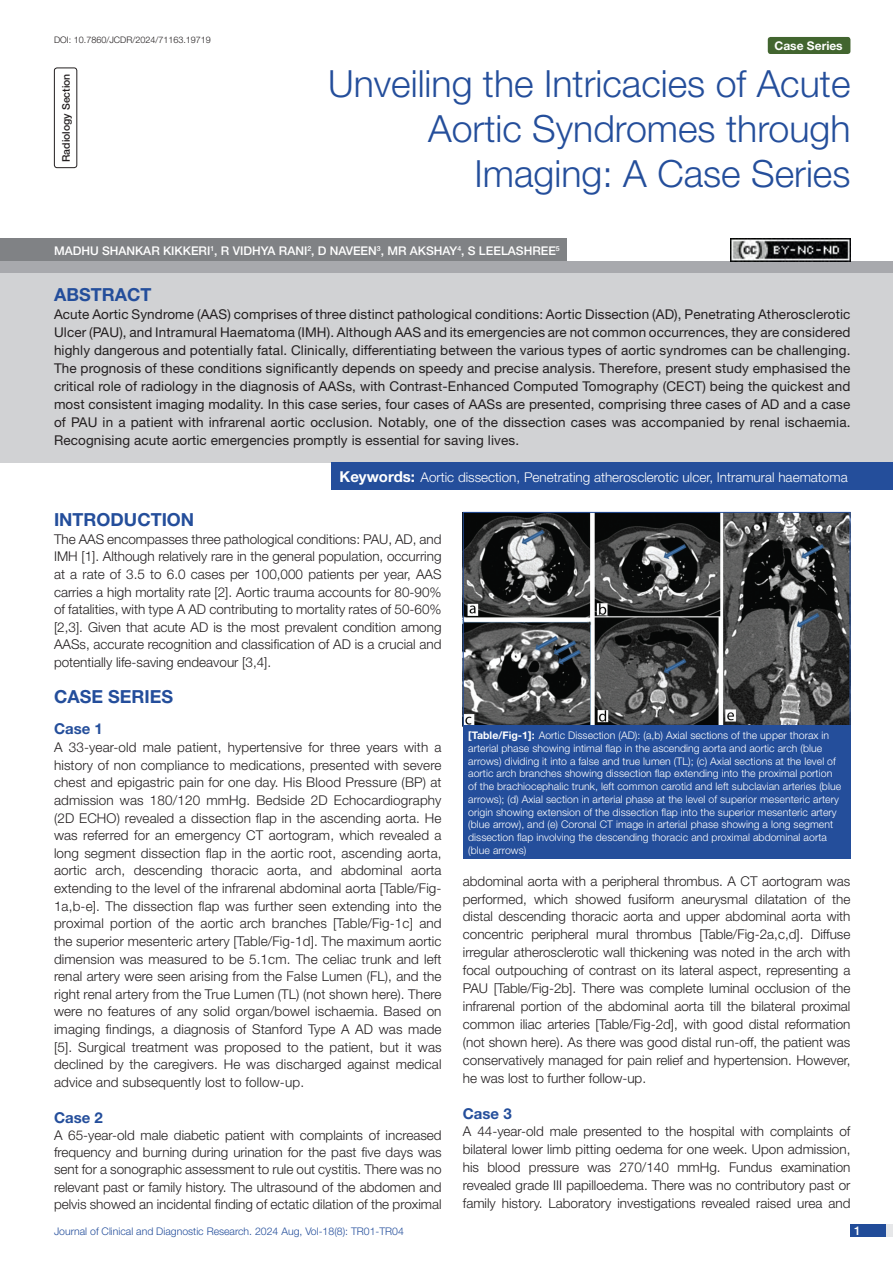
<style>
.page{position:relative;width:893px;height:1263px;background:#fff}
.page>*{position:absolute;margin:0;border:0;box-sizing:border-box;transform-origin:0 0}
.t1{font:300 37.5px/45px "Helvetica Neue";color:#244e9b;text-align:right}
.Heading{font:700 18px "Helvetica Neue";color:#244e9b}
.Abstract_head{font:700 18px "Helvetica Neue";color:#244e9b}
.HEAD_2{font:700 15px "Helvetica Neue";color:#244e9b}
.Body_text{font:300 13.5px/17.7px "Helvetica Neue";color:#231f20;text-align:justify}
.Abstract_Text{font:13.5px/18px "Helvetica Neue";letter-spacing:.01em;color:#231f20;text-align:justify}
.Key_words{font:300 13.5px "Helvetica Neue";color:#fff}
.Author{font:500 12px "Helvetica Neue";color:#fff}
.t2{font:700 12px "Helvetica Neue";color:#fff}
.TABLE_FIG{font:300 10.5px/12.8px "Helvetica Neue";letter-spacing:.005em;color:#fff}
.t3{font:300 10.5px "Helvetica Neue";color:#244e9b}
.section{font:500 10.5px "Helvetica Neue";color:#231f20}
.DOI{font:300 9px "Helvetica Neue";color:#231f20}
.s1{font-weight:700;font-size:15px}
.s2{font-weight:700}
</style>
<div class="page">
<div style="left:850px;top:1224px;width:43px;height:13px;background:#e6e7e9"></div>
<div style="left:850px;top:1224px;width:35px;height:13px;background:#214c99"></div>
<div style="left:768px;top:37px;width:82px;height:17px;background:#42652f;border-radius:3px"></div>
<div style="left:54px;top:68px;width:23px;height:100px;border:1px solid #231f20;border-radius:3px"></div>
<div style="left:0;top:261px;width:893px;height:12px;background:#a8a9ad"></div>
<div style="left:0;top:238px;width:567px;height:23px;background:#808285"></div>
<div style="left:0;top:273px;width:893px;height:189px;background:#d1d2d4"></div>
<div style="left:331px;top:462px;width:562px;height:28px;background:#244e9b"></div>
<img style="left:465px;top:514px;width:383px;height:210px">
<div style="left:463px;top:512px;width:387px;height:214px;border:1px solid #244e9b"></div>
<div style="left:463px;top:725px;width:387px;height:134px;background:#244e9b"></div>
<img style="left:730px;top:239px;width:120px;height:22px">
<p class="DOI" style="left:54px;top:35px;width:158px">DOI: 10.7860/JCDR/2024/71163.19719</p>
<p class="t2" style="left:774px;top:38px;width:70px">Case Series</p>
<p class="section" style="left:60px;top:162px;width:90px;rotate:-90deg">Radiology Section</p>
<p class="t1" style="left:328px;top:60px;width:524px">Unveiling the Intricacies of Acute<br>Aortic Syndromes through<br>Imaging: A Case Series</p>
<p class="Author" style="left:54px;top:243px;width:507px">MADHU SHANKAR KIKKERI<sup>1</sup>, R VIDHYA RANI<sup>2</sup>, D NAVEEN<sup>3</sup>, MR AKSHAY<sup>4</sup>, S LEELASHREE<sup>5</sup></p>
<p class="Abstract_head" style="left:54px;top:284px;width:99px">ABSTRACT</p>
<p class="Abstract_Text" style="left:54px;top:305px;width:798px">Acute Aortic Syndrome (AAS) comprises of three distinct pathological conditions: Aortic Dissection (AD), Penetrating Atherosclerotic Ulcer (PAU), and Intramural Haematoma (IMH). Although AAS and its emergencies are not common occurrences, they are considered highly dangerous and potentially fatal. Clinically, differentiating between the various types of aortic syndromes can be challenging.<br>The prognosis of these conditions significantly depends on speedy and precise analysis. Therefore, present study emphasised the critical role of radiology in the diagnosis of AASs, with Contrast-Enhanced Computed Tomography (CECT) being the quickest and most consistent imaging modality. In this case series, four cases of AASs are presented, comprising three cases of AD and a case of PAU in a patient with infrarenal aortic occlusion. Notably, one of the dissection cases was accompanied by renal ischaemia.<br>Recognising acute aortic emergencies promptly is essential for saving lives.</p>
<p class="Key_words" style="left:339px;top:469px;width:510px"><span class="s1">Keywords:</span> Aortic dissection, Penetrating atherosclerotic ulcer, Intramural haematoma</p>
<p class="Heading" style="left:54px;top:508px;width:142px">INTRODUCTION</p>
<p class="Body_text" style="left:54px;top:530px;width:389px">The AAS encompasses three pathological conditions: PAU, AD, and IMH [1]. Although relatively rare in the general population, occurring at a rate of 3.5 to 6.0 cases per 100,000 patients per year, AAS carries a high mortality rate [2]. Aortic trauma accounts for 80-90% of fatalities, with type A AD contributing to mortality rates of 50-60% [2,3]. Given that acute AD is the most prevalent condition among AASs, accurate recognition and classification of AD is a crucial and potentially life-saving endeavour [3,4].</p>
<p class="Heading" style="left:54px;top:685px;width:121px">CASE SERIES</p>
<p class="HEAD_2" style="left:54px;top:720px;width:50px">Case 1</p>
<p class="Body_text" style="left:54px;top:738px;width:389px">A 33-year-old male patient, hypertensive for three years with a history of non compliance to medications, presented with severe chest and epigastric pain for one day. His Blood Pressure (BP) at admission was 180/120 mmHg. Bedside 2D Echocardiography (2D ECHO) revealed a dissection flap in the ascending aorta. He was referred for an emergency CT aortogram, which revealed a long segment dissection flap in the aortic root, ascending aorta, aortic arch, descending thoracic aorta, and abdominal aorta extending to the level of the infrarenal abdominal aorta [Table/Fig-1a,b-e]. The dissection flap was further seen extending into the proximal portion of the aortic arch branches [Table/Fig-1c] and the superior mesenteric artery [Table/Fig-1d]. The maximum aortic dimension was measured to be 5.1cm. The celiac trunk and left renal artery were seen arising from the False Lumen (FL), and the right renal artery from the True Lumen (TL) (not shown here). There were no features of any solid organ/bowel ischaemia. Based on imaging findings, a diagnosis of Stanford Type A AD was made [5]. Surgical treatment was proposed to the patient, but it was declined by the caregivers. He was discharged against medical advice and subsequently lost to follow-up.</p>
<p class="HEAD_2" style="left:54px;top:1108px;width:50px">Case 2</p>
<p class="Body_text" style="left:54px;top:1126px;width:389px;line-height:17.2px">A 65-year-old male diabetic patient with complaints of increased frequency and burning during urination for the past five days was sent for a sonographic assessment to rule out cystitis. There was no relevant past or family history. The ultrasound of the abdomen and pelvis showed an incidental finding of ectatic dilation of the proximal</p>
<p class="TABLE_FIG" style="left:468px;top:729px;width:374px"><span class="s2">[Table/Fig-1]:</span> Aortic Dissection (AD): (a,b) Axial sections of the upper thorax in arterial phase showing intimal flap in the ascending aorta and aortic arch (blue arrows) dividing it into a false and true lumen (TL); (c) Axial sections at the level of aortic arch branches showing dissection flap extending into the proximal portion of the brachiocephalic trunk, left common carotid and left subclavian arteries (blue arrows); (d) Axial section in arterial phase at the level of superior mesenteric artery origin showing extension of the dissection flap into the superior mesenteric artery (blue arrow), and (e) Coronal CT image in arterial phase showing a long segment dissection flap involving the descending thoracic and proximal abdominal aorta (blue arrows)</p>
<p class="Body_text" style="left:463px;top:871px;width:389px">abdominal aorta with a peripheral thrombus. A CT aortogram was performed, which showed fusiform aneurysmal dilatation of the distal descending thoracic aorta and upper abdominal aorta with concentric peripheral mural thrombus [Table/Fig-2a,c,d]. Diffuse irregular atherosclerotic wall thickening was noted in the arch with focal outpouching of contrast on its lateral aspect, representing a PAU [Table/Fig-2b]. There was complete luminal occlusion of the infrarenal portion of the abdominal aorta till the bilateral proximal common iliac arteries [Table/Fig-2d], with good distal reformation (not shown here). As there was good distal run-off, the patient was conservatively managed for pain relief and hypertension. However, he was lost to further follow-up.</p>
<p class="HEAD_2" style="left:463px;top:1104px;width:50px">Case 3</p>
<p class="Body_text" style="left:463px;top:1122px;width:389px">A 44-year-old male presented to the hospital with complaints of bilateral lower limb pitting oedema for one week. Upon admission, his blood pressure was 270/140 mmHg. Fundus examination revealed grade III papilloedema. There was no contributory past or family history. Laboratory investigations revealed raised urea and</p>
<p class="t3" style="left:54px;top:1225px;width:351px">Journal of Clinical and Diagnostic Research. 2024 Aug, Vol-18(8): TR01-TR04</p>
<p class="Author" style="left:854px;top:1223px;width:8px">1</p>
</div>
